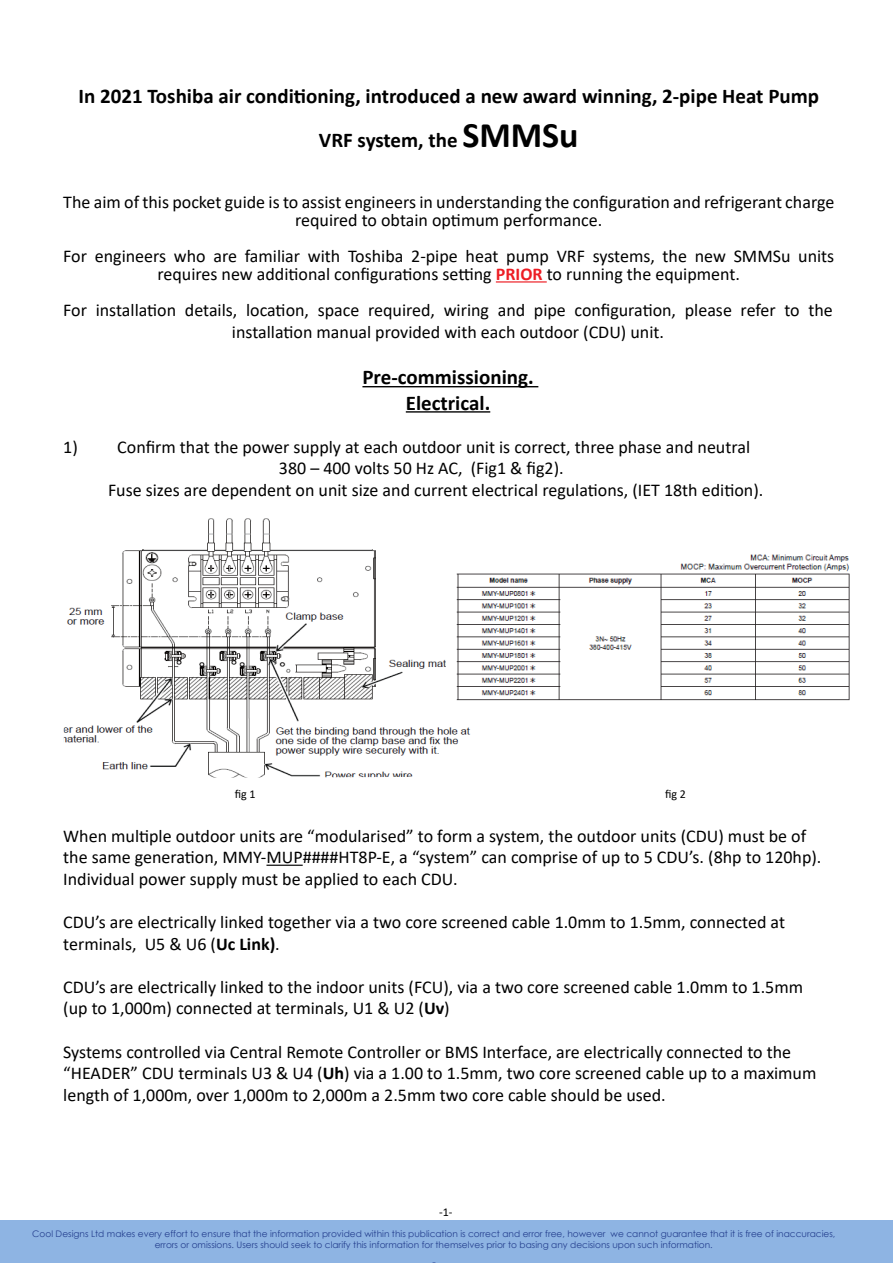
<style>
.page{position:relative;width:893px;height:1263px;background:#fff}
.page>*{position:absolute;margin:0;border:0;box-sizing:border-box;transform-origin:0 0}
.t1{font:700 21px/43.2px "Calibri";color:#000;text-align:center}
.t2{font:18px/21.6px "Calibri";color:#000}
.t3{font:12px "Calibri";color:#000}
.t4{font:9px/10.8px "Century Gothic";color:#25408f;text-align:center}
.s1{font-size:36px}
.s2{font-weight:700;color:#ed1d24}
.s3{font-weight:700}
</style>
<div class="page">
<div style="left:0;top:1220px;width:893px;height:43px;background:#8eb4e3"></div>
<hr style="left:496px;top:281px;width:51px;height:2px;background:#ed1d24">
<hr style="left:362px;top:386px;width:176px;height:1px;background:#000">
<hr style="left:406px;top:411px;width:84px;height:2px;background:#000">
<hr style="left:266px;top:865px;width:37px;height:1px;background:#000">
<img style="left:64px;top:518px;width:407px;height:260px">
<img style="left:446px;top:548px;width:404px;height:166px">
<p class="t1" style="left:78px;top:75px;width:742px">In 2021 Toshiba air conditioning, introduced a new award winning, 2-pipe Heat Pump<br>VRF system, the <span class="s1">SMMSu</span></p>
<p class="t2" style="left:63px;top:192px;width:773px;line-height:18px;text-align:center">The aim of this pocket guide is to assist engineers in understanding the configuration and refrigerant charge required to obtain optimum performance.</p>
<p class="t2" style="left:63px;top:246px;width:772px;line-height:18px;text-align:center">For engineers who are familiar with Toshiba 2-pipe heat pump VRF systems, the new SMMSu units requires new additional configurations setting <span class="s2">PRIOR</span> to running the equipment.</p>
<p class="t2" style="left:63px;top:299px;width:771px;text-align:center">For installation details, location, space required, wiring and pipe configuration, please refer to the installation manual provided with each outdoor (CDU) unit.</p>
<p class="t1" style="left:362px;top:364px;width:173px;line-height:25.2px">Pre-commissioning.<br>Electrical.</p>
<p class="t2" style="left:63px;top:435px;width:688px">1) Confirm that the power supply at each outdoor unit is correct, three phase and neutral</p>
<p class="t2" style="left:279px;top:457px;width:286px">380 – 400 volts 50 Hz AC, (Fig1 &amp; fig2).</p>
<p class="t2" style="left:108px;top:479px;width:657px">Fuse sizes are dependent on unit size and current electrical regulations, (IET 18th edition).</p>
<p class="t3" style="left:235px;top:786px;width:22px">fig 1</p>
<p class="t3" style="left:665px;top:786px;width:22px">fig 2</p>
<p class="t2" style="left:63px;top:824px;width:760px">When multiple outdoor units are “modularised” to form a system, the outdoor units (CDU) must be of the same generation, MMY-MUP####HT8P-E, a “system” can comprise of up to 5 CDU’s. (8hp to 120hp).<br>Individual power supply must be applied to each CDU.</p>
<p class="t2" style="left:63px;top:911px;width:723px">CDU’s are electrically linked together via a two core screened cable 1.0mm to 1.5mm, connected at terminals, U5 &amp; U6 (<span class="s3">Uc Link)</span>.</p>
<p class="t2" style="left:63px;top:975px;width:741px">CDU’s are electrically linked to the indoor units (FCU), via a two core screened cable 1.0mm to 1.5mm (up to 1,000m) connected at terminals, U1 &amp; U2 (<span class="s3">Uv</span>)</p>
<p class="t2" style="left:63px;top:1040px;width:755px">Systems controlled via Central Remote Controller or BMS Interface, are electrically connected to the “HEADER” CDU terminals U3 &amp; U4 (<span class="s3">Uh</span>) via a 1.00 to 1.5mm, two core screened cable up to a maximum length of 1,000m, over 1,000m to 2,000m a 2.5mm two core cable should be used.</p>
<p class="t3" style="left:439px;top:1204px;width:15px">-1-</p>
<p class="t4" style="left:32px;top:1228px;width:804px">Cool Designs Ltd makes every effort to ensure that the information provided within this publication is correct and error free, however we cannot guarantee that it is free of inaccuracies, errors or omissions. Users should seek to clarify this information for themselves prior to basing any decisions upon such information.</p>
</div>
